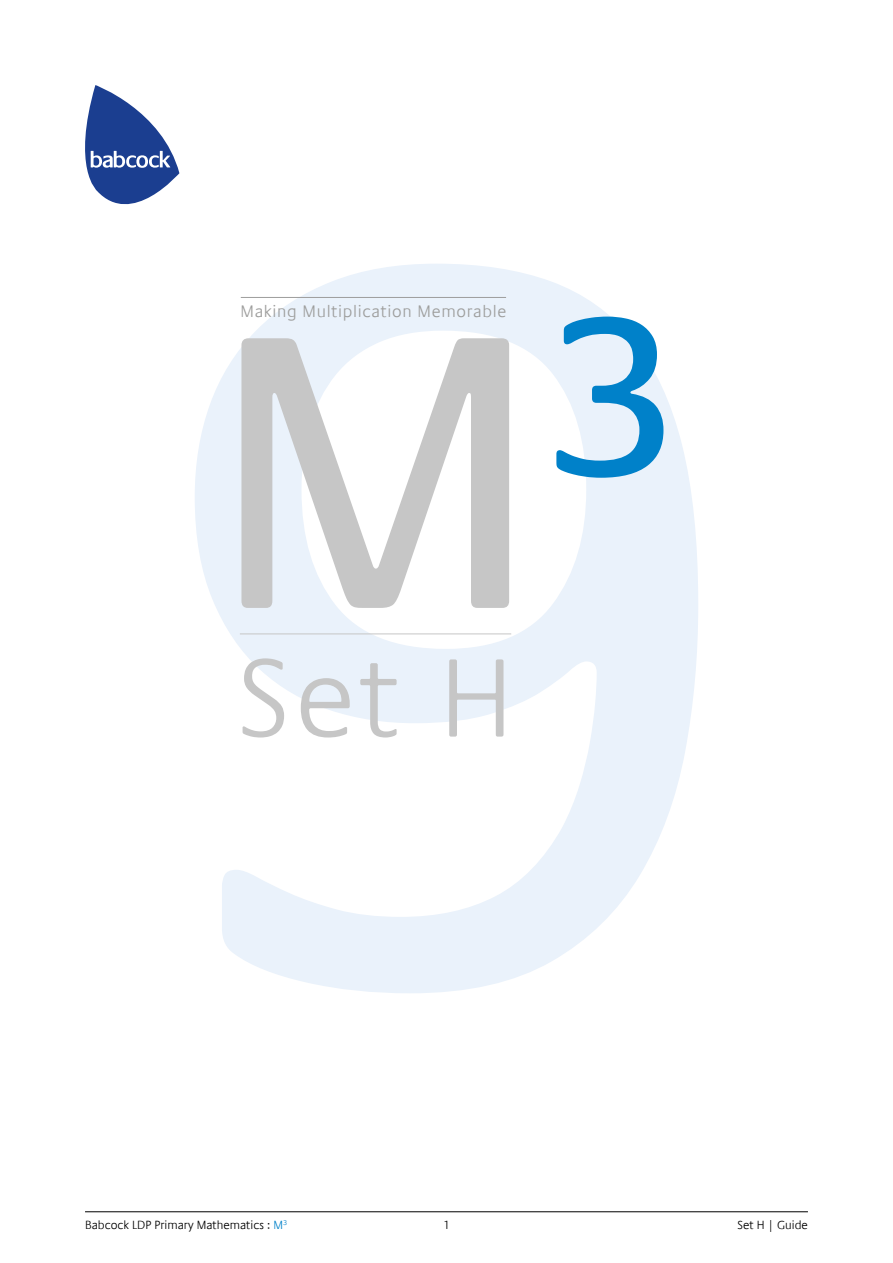
<style>
.page{position:relative;width:893px;height:1263px;background:#fff}
.page>*{position:absolute;margin:0;border:0;box-sizing:border-box;transform-origin:0 0}
.t1{font:396.45px "Praxis Com";color:#c6c6c6}
.t2{font:300 113.55px "Praxis Com";color:#c6c6c6}
.t3{font:300 16.8px "Praxis Com";letter-spacing:.04em;color:#9d9d9c}
.t4{font:300 12px "Praxis Com";color:#000}
.s1{color:#0081c9}
</style>
<div class="page">
<hr style="left:85px;top:1211px;width:723px;height:1px;background:#000">
<svg style="left:195px;top:264px;width:503px;height:729px"></svg>
<hr style="left:241px;top:297px;width:265px;height:1px;background:#9d9d9c">
<svg style="left:85px;top:85px;width:94px;height:119px"></svg>
<hr style="left:240px;top:634px;width:271px;height:1px;background:#c6c6c6">
<h3 class="t3" style="left:240px;top:302px;width:267px">Making Multiplication Memorable</h3>
<h1 class="t1" style="left:209px;top:243px;width:477px">M<sup>3</sup></h1>
<h2 class="t2" style="left:238px;top:633px;width:277px">Set H</h2>
<p class="t4" style="left:85px;top:1218px;width:204px">Babcock LDP Primary Mathematics : <span class="s1">M</span><sup>3</sup></p>
<p class="t4" style="left:443px;top:1218px;width:9px">1</p>
<p class="t4" style="left:737px;top:1218px;width:72px">Set H | Guide</p>
</div>
